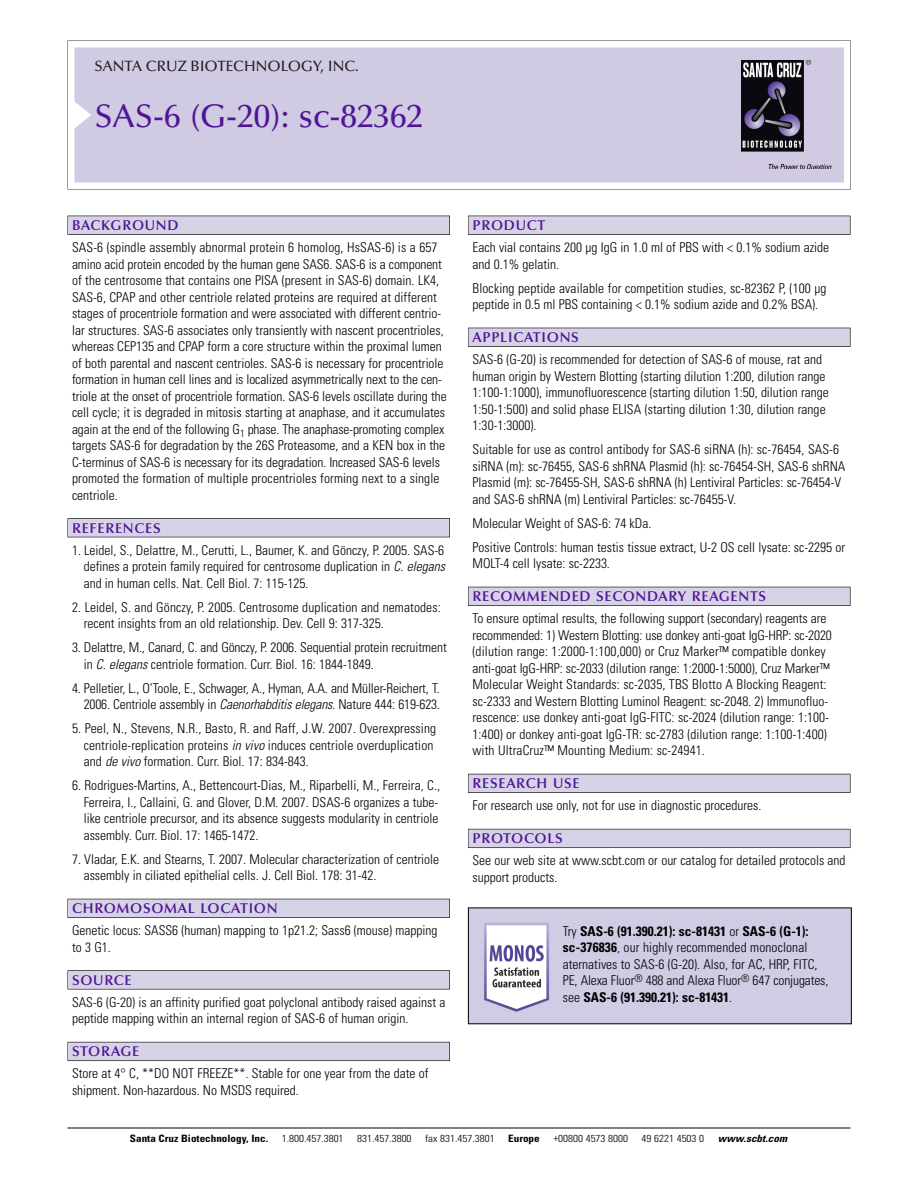
<style>
.page{position:relative;width:918px;height:1188px;background:#fff}
.page>*{position:absolute;margin:0;border:0;box-sizing:border-box;transform-origin:0 0}
.t1{font:500 33px "Optima";color:#511695}
.t2{font:500 15px "Optima";color:#231f20}
.t3{font:600 14.25px "Optima";letter-spacing:.05em;color:#511695}
.t4{font:300 condensed 13.5px/16.5px "Univers";color:#000}
.t5{font:300 condensed 10.2px "Univers";color:#000;scale:1.1 1}
.t6{font:700 condensed 10.2px "Univers";color:#000;scale:1.1 1}
.t7{font:italic 700 condensed 10.2px "Univers";letter-spacing:.005em;color:#000;scale:1.1 1}
.s1{font-style:italic}
.s2{font-weight:700}
</style>
<div class="page">
<svg style="left:68px;top:40px;width:783px;height:149px"></svg>
<div style="left:74px;top:47px;width:770px;height:135px;background:#d1cae3"></div>
<img style="left:741px;top:60px;width:90px;height:108px">
<div style="left:68px;top:216px;width:382px;height:19px;background:#525155"></div>
<div style="left:68px;top:216px;width:381px;height:18px;background:#d7d3e7"></div>
<div style="left:68px;top:518px;width:382px;height:19px;background:#525155"></div>
<div style="left:68px;top:519px;width:381px;height:18px;background:#d7d3e7"></div>
<div style="left:68px;top:899px;width:382px;height:19px;background:#525158"></div>
<div style="left:68px;top:899px;width:381px;height:18px;background:#d7d3e7"></div>
<div style="left:68px;top:970px;width:382px;height:19px;background:#575759"></div>
<div style="left:68px;top:971px;width:381px;height:18px;background:#d7d3e7"></div>
<div style="left:68px;top:1042px;width:382px;height:19px;background:#5b5a62"></div>
<div style="left:68px;top:1042px;width:381px;height:18px;background:#d7d3e7"></div>
<div style="left:468px;top:216px;width:382px;height:19px;background:#525155"></div>
<div style="left:468px;top:216px;width:382px;height:18px;background:#d7d3e7"></div>
<div style="left:468px;top:328px;width:382px;height:19px;background:#515055"></div>
<div style="left:468px;top:328px;width:382px;height:18px;background:#d7d3e7"></div>
<div style="left:468px;top:587px;width:382px;height:19px;background:#525158"></div>
<div style="left:468px;top:587px;width:382px;height:18px;background:#d7d3e7"></div>
<div style="left:468px;top:774px;width:382px;height:19px;background:#54535a"></div>
<div style="left:468px;top:774px;width:382px;height:18px;background:#d7d3e7"></div>
<div style="left:468px;top:829px;width:382px;height:19px;background:#5b5a62"></div>
<div style="left:468px;top:829px;width:382px;height:18px;background:#d7d3e7"></div>
<hr style="left:68px;top:1128px;width:782px;height:1px;background:#000">
<img style="left:470px;top:910px;width:380px;height:112px">
<p class="t2" style="left:94px;top:61px;width:266px">SANTA CRUZ BIOTECHNOLOGY, INC.</p>
<h1 class="t1" style="left:94px;top:103px;width:330px">SAS-6 (G-20): sc-82362</h1>
<p class="t3" style="left:72px;top:219px;width:108px">BACKGROUND</p>
<p class="t4" style="left:72px;top:240px;width:376px">SAS-6 (spindle assembly abnormal protein 6 homolog, HsSAS-6) is a 657 amino acid protein encoded by the human gene SAS6. SAS-6 is a component of the centrosome that contains one PISA (present in SAS-6) domain. LK4, SAS-6, CPAP and other centriole related proteins are required at different stages of procentriole formation and were associated with different centrio&shy;lar structures. SAS-6 associates only transiently with nascent procentrioles, whereas CEP135 and CPAP form a core structure within the proximal lumen of both parental and nascent centrioles. SAS-6 is necessary for procentriole formation in human cell lines and is localized asymmetrically next to the cen&shy;triole at the onset of procentriole formation. SAS-6 levels oscillate during the cell cycle; it is degraded in mitosis starting at anaphase, and it accumulates again at the end of the following G<sub>1</sub> phase. The anaphase-promoting complex targets SAS-6 for degradation by the 26S Proteasome, and a KEN box in the C-terminus of SAS-6 is necessary for its degradation. Increased SAS-6 levels promoted the formation of multiple procentrioles forming next to a single centriole.</p>
<p class="t3" style="left:72px;top:522px;width:90px">REFERENCES</p>
<p class="t4" style="left:84px;top:543px;width:363px;text-align:justify;text-indent:-12px">1. Leidel, S., Delattre, M., Cerutti, L., Baumer, K. and Gönczy, P. 2005. SAS-6 defines a protein family required for centrosome duplication in <span class="s1">C. elegans </span>and in human cells. Nat. Cell Biol. 7: 115-125.</p>
<p class="t4" style="left:84px;top:600px;width:359px;text-indent:-12px">2. Leidel, S. and Gönczy, P. 2005. Centrosome duplication and nematodes: recent insights from an old relationship. Dev. Cell 9: 317-325.</p>
<p class="t4" style="left:84px;top:640px;width:365px;text-indent:-12px">3. Delattre, M., Canard, C. and Gönczy, P. 2006. Sequential protein recruitment in <span class="s1">C. elegans</span> centriole formation. Curr. Biol. 16: 1844-1849.</p>
<p class="t4" style="left:72px;top:681px;width:370px;text-align:right">4. Pelletier, L., O’Toole, E., Schwager, A., Hyman, A.A. and Müller-Reichert, T.<br>2006. Centriole assembly in <span class="s1">Caenorhabditis elegans</span>. Nature 444: 619-623.</p>
<p class="t4" style="left:84px;top:721px;width:354px;text-indent:-12px">5. Peel, N., Stevens, N.R., Basto, R. and Raff, J.W. 2007. Overexpressing centriole-replication proteins <span class="s1">in vivo</span> induces centriole overduplication and <span class="s1">de vivo</span> formation. Curr. Biol. 17: 834-843.</p>
<p class="t4" style="left:84px;top:778px;width:358px;text-indent:-12px">6. Rodrigues-Martins, A., Bettencourt-Dias, M., Riparbelli, M., Ferreira, C., Ferreira, I., Callaini, G. and Glover, D.M. 2007. DSAS-6 organizes a tube&shy;like centriole precursor, and its absence suggests modularity in centriole assembly. Curr. Biol. 17: 1465-1472.</p>
<p class="t4" style="left:84px;top:852px;width:357px;text-indent:-12px">7. Vladar, E.K. and Stearns, T. 2007. Molecular characterization of centriole assembly in ciliated epithelial cells. J. Cell Biol. 178: 31-42.</p>
<p class="t3" style="left:72px;top:903px;width:207px">CHROMOSOMAL LOCATION</p>
<p class="t4" style="left:72px;top:923px;width:367px">Genetic locus: SASS6 (human) mapping to 1p21.2; Sass6 (mouse) mapping to 3 G1.</p>
<p class="t3" style="left:72px;top:974px;width:61px">SOURCE</p>
<p class="t4" style="left:72px;top:995px;width:375px">SAS-6 (G-20) is an affinity purified goat polyclonal antibody raised against a peptide mapping within an internal region of SAS-6 of human origin.</p>
<p class="t3" style="left:72px;top:1046px;width:69px">STORAGE</p>
<p class="t4" style="left:72px;top:1066px;width:358px">Store at 4° C, **DO NOT FREEZE**. Stable for one year from the date of shipment. Non-hazardous. No MSDS required.</p>
<p class="t3" style="left:473px;top:219px;width:74px">PRODUCT</p>
<p class="t4" style="left:473px;top:240px;width:358px">Each vial contains 200 µg IgG in 1.0 ml of PBS with &lt; 0.1% sodium azide and 0.1% gelatin.</p>
<p class="t4" style="left:473px;top:281px;width:356px">Blocking peptide available for competition studies, sc-82362 P, (100 µg peptide in 0.5 ml PBS containing &lt; 0.1% sodium azide and 0.2% BSA).</p>
<p class="t3" style="left:473px;top:332px;width:108px">APPLICATIONS</p>
<p class="t4" style="left:473px;top:352px;width:358px">SAS-6 (G-20) is recommended for detection of SAS-6 of mouse, rat and human origin by Western Blotting (starting dilution 1:200, dilution range 1:100-1:1000), immunofluorescence (starting dilution 1:50, dilution range 1:50-1:500) and solid phase ELISA (starting dilution 1:30, dilution range 1:30-1:3000).</p>
<p class="t4" style="left:473px;top:442px;width:374px">Suitable for use as control antibody for SAS-6 siRNA (h): sc-76454, SAS-6 siRNA (m): sc-76455, SAS-6 shRNA Plasmid (h): sc-76454-SH, SAS-6 shRNA Plasmid (m): sc-76455-SH, SAS-6 shRNA (h) Lentiviral Particles: sc-76454-V and SAS-6 shRNA (m) Lentiviral Particles: sc-76455-V.</p>
<p class="t4" style="left:473px;top:512px;width:374px;line-height:24px">Molecular Weight of SAS-6: 74 kDa.<br>Positive Controls: human testis tissue extract, U-2 OS cell lysate: sc-2295 or</p>
<p class="t4" style="left:473px;top:556px;width:139px">MOLT-4 cell lysate: sc-2233.</p>
<p class="t3" style="left:473px;top:591px;width:295px">RECOMMENDED SECONDARY REAGENTS</p>
<p class="t4" style="left:473px;top:611px;width:361px">To ensure optimal results, the following support (secondary) reagents are recommended: 1) Western Blotting: use donkey anti-goat IgG-HRP: sc-2020 (dilution range: 1:2000-1:100,000) or Cruz Marker™ compatible donkey anti-goat IgG-HRP: sc-2033 (dilution range: 1:2000-1:5000), Cruz Marker™ Molecular Weight Standards: sc-2035, TBS Blotto A Blocking Reagent: sc-2333 and Western Blotting Luminol Reagent: sc-2048. 2) Immunofluo&shy;rescence: use donkey anti-goat IgG-FITC: sc-2024 (dilution range: 1:100- 1:400) or donkey anti-goat IgG-TR: sc-2783 (dilution range: 1:100-1:400) with UltraCruz™ Mounting Medium: sc-24941.</p>
<p class="t3" style="left:473px;top:778px;width:109px">RESEARCH USE</p>
<p class="t4" style="left:473px;top:798px;width:290px">For research use only, not for use in diagnostic procedures.</p>
<p class="t3" style="left:473px;top:833px;width:92px">PROTOCOLS</p>
<p class="t4" style="left:473px;top:853px;width:375px">See our web site at www.scbt.com or our catalog for detailed protocols and support products.</p>
<p class="t4" style="left:563px;top:924px;width:267px">Try <span class="s2">SAS-6 (91.390.21): sc-81431</span> or <span class="s2">SAS-6 (G-1): sc-376836</span>, our highly recommended monoclonal aternatives to SAS-6 (G-20). Also, for AC, HRP, FITC, PE, Alexa Fluor<sup>®</sup> 488 and Alexa Fluor<sup>®</sup> 647 conjugates, see <span class="s2">SAS-6 (91.390.21): sc-81431</span>.</p>
<p class="t6" style="left:130px;top:1135px;width:127px">Santa Cruz Biotechnology, Inc.</p>
<p class="t5" style="left:282px;top:1135px;width:58px">1.800.457.3801</p>
<p class="t5" style="left:357px;top:1135px;width:51px">831.457.3800</p>
<p class="t5" style="left:425px;top:1135px;width:65px">fax 831.457.3801</p>
<p class="t6" style="left:508px;top:1135px;width:30px">Europe</p>
<p class="t5" style="left:553px;top:1135px;width:69px">+00800 4573 8000</p>
<p class="t5" style="left:642px;top:1135px;width:58px">49 6221 4503 0</p>
<p class="t7" style="left:718px;top:1135px;width:64px">www.scbt.com</p>
</div>
